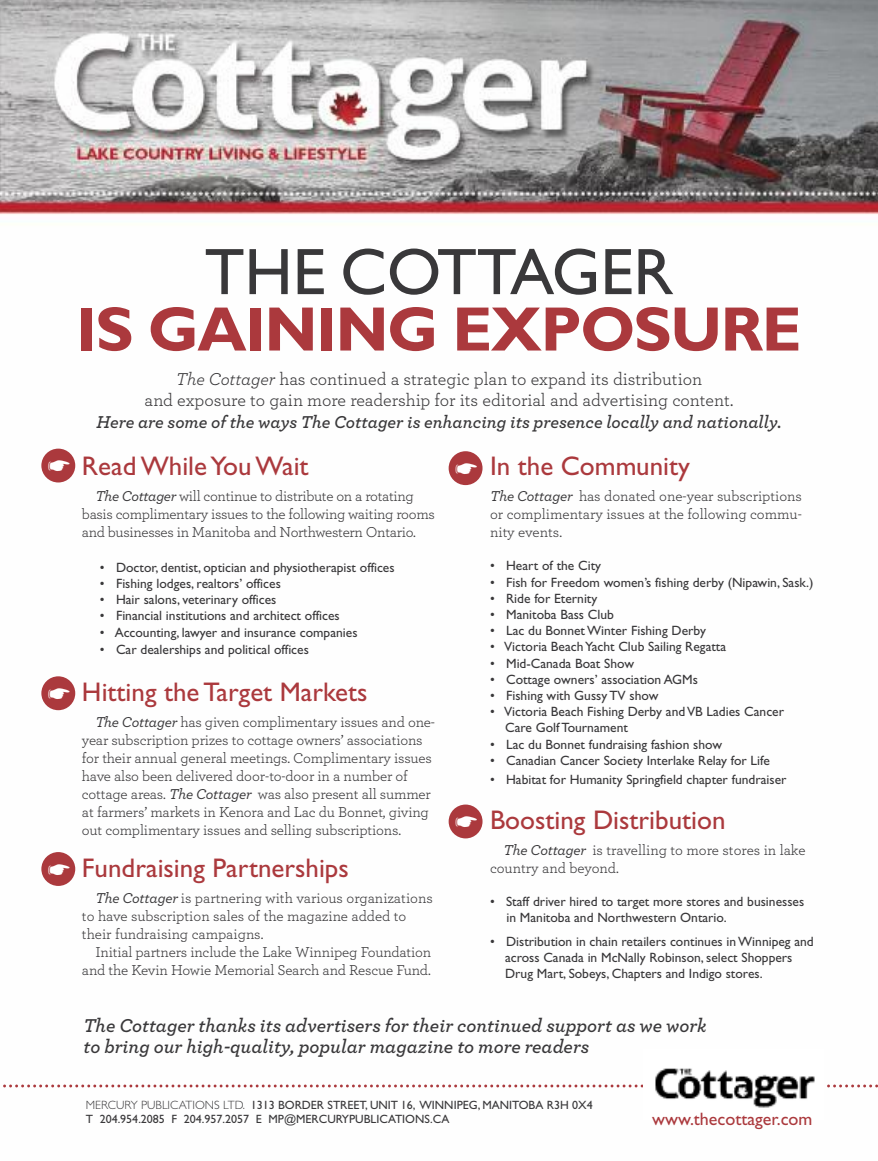
<style>
.page{position:relative;width:878px;height:1161px;background:#fff}
.page>*{position:absolute;margin:0;border:0;box-sizing:border-box;transform-origin:0 0}
.t1{font:66px "Gill Sans Std";color:#39383a}
.t2{font:700 63px "Gill Sans Std";letter-spacing:-.025em;color:#ab393d}
.t3{font:27px "Gill Sans Std";color:#ab393d}
.t4{font:italic 600 19.5px/20.4px "Archer";color:#39383a}
.t5{font:18px/21.6px "Archer";color:#39383a;text-align:center}
.t6{font:italic 600 18px "Archer";color:#39383a}
.t7{font:18px "Gill Sans Std";color:#ab393d}
.t8{font:15px/18px "Archer";letter-spacing:-.01em;color:#39383a}
.t9{font:13.5px/16.2px "Gill Sans";color:#39383a}
.t10{font:12px/14.4px "Gill Sans";color:#39383a}
.s1{font-style:italic}
.s2{font-weight:500;font-style:italic}
.s3{font-weight:300}
</style>
<div class="page">
<img style="left:0;top:0;width:878px;height:886px">
<svg style="left:3px;top:1084px;width:875px;height:4px"></svg>
<div style="left:643px;top:1049px;width:181px;height:71px;background:#fff"></div>
<img style="left:655px;top:1068px;width:160px;height:40px">
<div style="left:41px;top:449px;width:34px;height:33px;background:#ab393d;border-radius:50%"></div>
<div style="left:41px;top:676px;width:34px;height:34px;background:#ab393d;border-radius:50%"></div>
<div style="left:41px;top:852px;width:34px;height:34px;background:#ab393d;border-radius:50%"></div>
<div style="left:448px;top:451px;width:34px;height:34px;background:#ab393d;border-radius:50%"></div>
<div style="left:448px;top:805px;width:34px;height:33px;background:#ab393d;border-radius:50%"></div>
<h1 class="t1" style="left:205px;top:247px;width:470px">THE COTTAGER</h1>
<h2 class="t2" style="left:76px;top:305px;width:727px">IS GAINING EXPOSURE</h2>
<h3 class="t5" style="left:145px;top:370px;width:590px"><span class="s1">The Cottager</span> has continued a strategic plan to expand its distribution<br>and exposure to gain more readership for its editorial and advertising content.</h3>
<h3 class="t6" style="left:96px;top:416px;width:686px">Here are some of the ways The Cottager is enhancing its presence locally and nationally.</h3>
<h3 class="t3" style="left:82px;top:456px;width:228px">ReadWhileYouWait</h3>
<p class="t8" style="left:82px;top:489px;width:354px;text-indent:14px"><span class="s2">The Cottager</span> will continue to distribute on a rotating basis complimentary issues to the following waiting rooms and businesses in Manitoba and Northwestern Ontario.</p>
<p class="t9" style="left:100px;top:560px;width:296px">• Doctor, dentist, optician and physiotherapist offices</p>
<p class="t9" style="left:100px;top:577px;width:182px">• Fishing lodges, realtors’ offices</p>
<p class="t9" style="left:100px;top:593px;width:178px">• Hair salons, veterinary offices</p>
<p class="t9" style="left:100px;top:609px;width:241px">• Financial institutions and architect offices</p>
<p class="t9" style="left:100px;top:625px;width:259px">• Accounting, lawyer and insurance companies</p>
<p class="t9" style="left:100px;top:642px;width:210px">• Car dealerships and political offices</p>
<h3 class="t3" style="left:82px;top:681px;width:287px">Hitting the Target Markets</h3>
<p class="t8" style="left:82px;top:714px;width:354px;text-indent:14px"><span class="s2">The Cottager</span> has given complimentary issues and one&shy;year subscription prizes to cottage owners’ associations for their annual general meetings. Complimentary issues have also been delivered door-to-door in a number of cottage areas. <span class="s2">The Cottager</span> was also present all summer at farmers’ markets in Kenora and Lac du Bonnet, giving out complimentary issues and selling subscriptions.</p>
<h3 class="t3" style="left:82px;top:858px;width:268px">Fundraising Partnerships</h3>
<p class="t8" style="left:82px;top:891px;width:352px;text-indent:14px"><span class="s2">The Cottager</span> is partnering with various organizations to have subscription sales of the magazine added to their fundraising campaigns.</p>
<p class="t8" style="left:82px;top:945px;width:351px;text-align:right">Initial partners include the Lake Winnipeg Foundation and the Kevin Howie Memorial Search and Rescue Fund.</p>
<h3 class="t3" style="left:490px;top:456px;width:201px">In the Community</h3>
<p class="t8" style="left:490px;top:489px;width:313px;text-align:justify"><span class="s2">The Cottager</span> has donated one-year subscriptions or complimentary issues at the following commu&shy;nity events.</p>
<p class="t9" style="left:490px;top:559px;width:112px">• Heart of the City</p>
<p class="t9" style="left:490px;top:575px;width:325px">• Fish for Freedom women’s fishing derby (Nipawin, Sask.)</p>
<p class="t9" style="left:490px;top:591px;width:109px">• Ride for Eternity</p>
<p class="t9" style="left:490px;top:608px;width:125px">• Manitoba Bass Club</p>
<p class="t9" style="left:490px;top:624px;width:217px">• Lac du BonnetWinter Fishing Derby</p>
<p class="t9" style="left:490px;top:640px;width:237px">• Victoria BeachYacht Club Sailing Regatta</p>
<p class="t9" style="left:490px;top:656px;width:146px">• Mid-Canada Boat Show</p>
<p class="t9" style="left:490px;top:672px;width:209px">• Cottage owners’ association AGMs</p>
<p class="t9" style="left:490px;top:689px;width:170px">• Fishing with Gussy TV show</p>
<p class="t9" style="left:505px;top:705px;width:280px;text-indent:-15px">• Victoria Beach Fishing Derby andVB Ladies Cancer<br>Care Golf Tournament</p>
<p class="t9" style="left:490px;top:737px;width:233px">• Lac du Bonnet fundraising fashion show</p>
<p class="t9" style="left:490px;top:753px;width:281px">• Canadian Cancer Society Interlake Relay for Life</p>
<p class="t9" style="left:490px;top:772px;width:298px">• Habitat for Humanity Springfield chapter fundraiser</p>
<h3 class="t3" style="left:490px;top:810px;width:237px">Boosting Distribution</h3>
<p class="t8" style="left:490px;top:843px;width:317px;text-indent:14px"><span class="s2">The Cottager</span> is travelling to more stores in lake country and beyond.</p>
<p class="t9" style="left:506px;top:895px;width:299px;text-indent:-16px">• Staff driver hired to target more stores and businesses in Manitoba and Northwestern Ontario.</p>
<p class="t9" style="left:505px;top:934px;width:310px;text-indent:-15px">• Distribution in chain retailers continues inWinnipeg and across Canada in McNally Robinson, select Shoppers<br>Drug Mart, Sobeys, Chapters and Indigo stores.</p>
<h3 class="t4" style="left:83px;top:1017px;width:624px">The Cottager thanks its advertisers for their continued support as we work to bring our high-quality, popular magazine to more readers</h3>
<p class="t10" style="left:86px;top:1099px;width:508px"><span class="s3">MERCURY PUBLICATIONS LTD.</span> 1313 BORDER STREET, UNIT 16, WINNIPEG, MANITOBA R3H 0X4<br>T 204.954.2085 F 204.957.2057 E MP@MERCURYPUBLICATIONS.CA</p>
<h3 class="t7" style="left:652px;top:1112px;width:162px">www.thecottager.com</h3>
</div>
